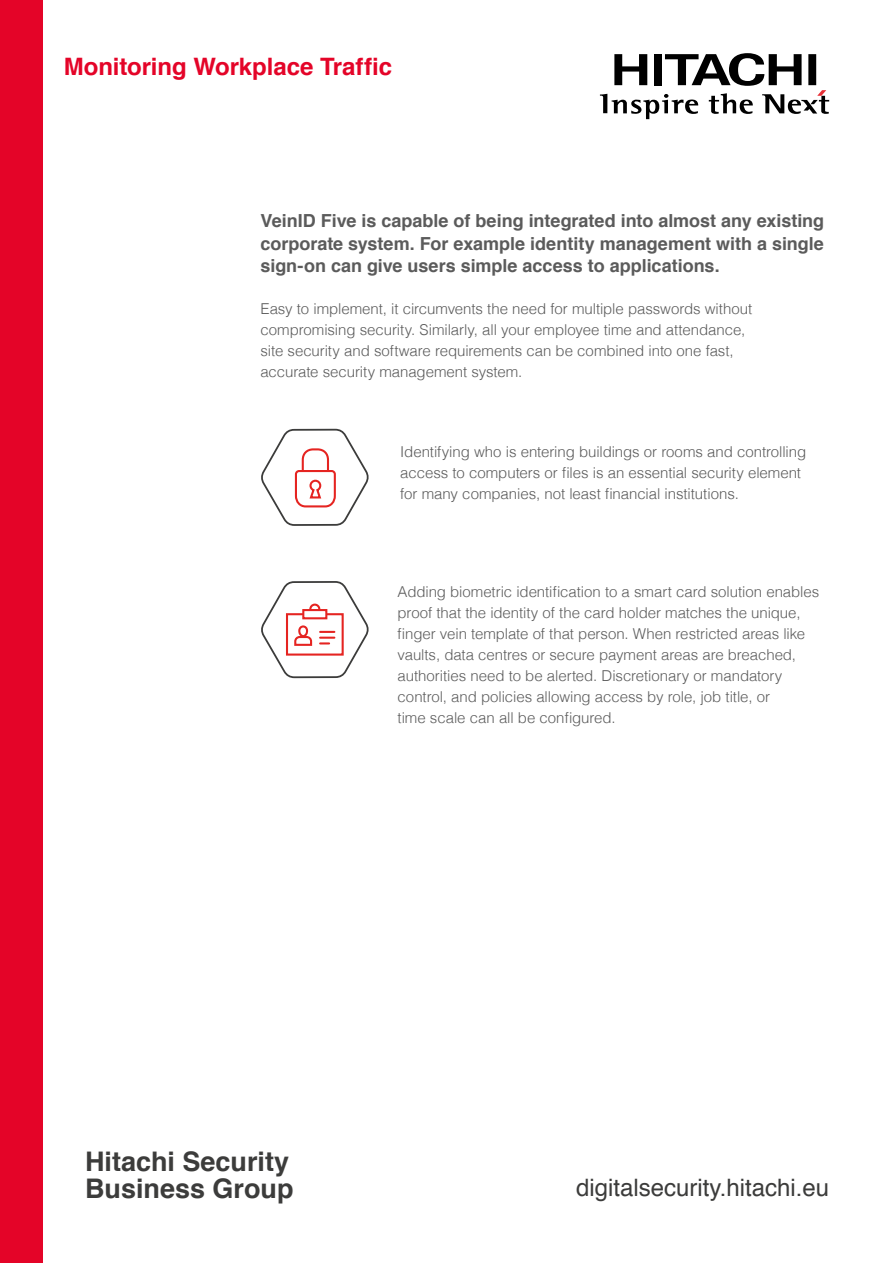
<style>
.page{position:relative;width:893px;height:1263px;background:#fff}
.page>*{position:absolute;margin:0;border:0;box-sizing:border-box;transform-origin:0 0}
.t1{font:700 27px/27px "Helvetica";color:#3c3c3b}
.t2{font:24px "Helvetica";color:#3c3c3b}
.t3{font:700 24px "Helvetica";letter-spacing:-.005em;color:#e40428}
.t4{font:700 18px/22.5px "Helvetica";color:#5b5b5b;text-align:justify}
.t5{font:300 15px/21px "Helvetica";letter-spacing:-.005em;color:#5b5b5b}
.t6{font:300 15px/21px "Helvetica";letter-spacing:-.005em;color:#5c5c5c}
</style>
<div class="page">
<div style="left:0;top:0;width:43px;height:1263px;background:#e40428"></div>
<svg style="left:600px;top:53px;width:229px;height:66px"></svg>
<svg style="left:261px;top:429px;width:108px;height:97px"></svg>
<svg style="left:261px;top:581px;width:108px;height:97px"></svg>
<h2 class="t3" style="left:64px;top:47px;width:330px">Monitoring Workplace Traffic</h2>
<p class="t4" style="left:260px;top:210px;width:565px">VeinID Five is capable of being integrated into almost any existing corporate system. For example identity management with a single sign-on can give users simple access to applications.</p>
<p class="t5" style="left:260px;top:297px;width:493px">Easy to implement, it circumvents the need for multiple passwords without compromising security. Similarly, all your employee time and attendance, site security and software requirements can be combined into one fast, accurate security management system.</p>
<p class="t5" style="left:400px;top:440px;width:407px">Identifying who is entering buildings or rooms and controlling access to computers or files is an essential security element for many companies, not least financial institutions.</p>
<p class="t6" style="left:398px;top:580px;width:423px">Adding biometric identification to a smart card solution enables proof that the identity of the card holder matches the unique, finger vein template of that person. When restricted areas like vaults, data centres or secure payment areas are breached, authorities need to be alerted. Discretionary or mandatory control, and policies allowing access by role, job title, or<br>time scale can all be configured.</p>
<h1 class="t1" style="left:85px;top:1148px;width:210px">Hitachi Security<br>Business Group</h1>
<h2 class="t2" style="left:576px;top:1169px;width:255px">digitalsecurity.hitachi.eu</h2>
</div>
